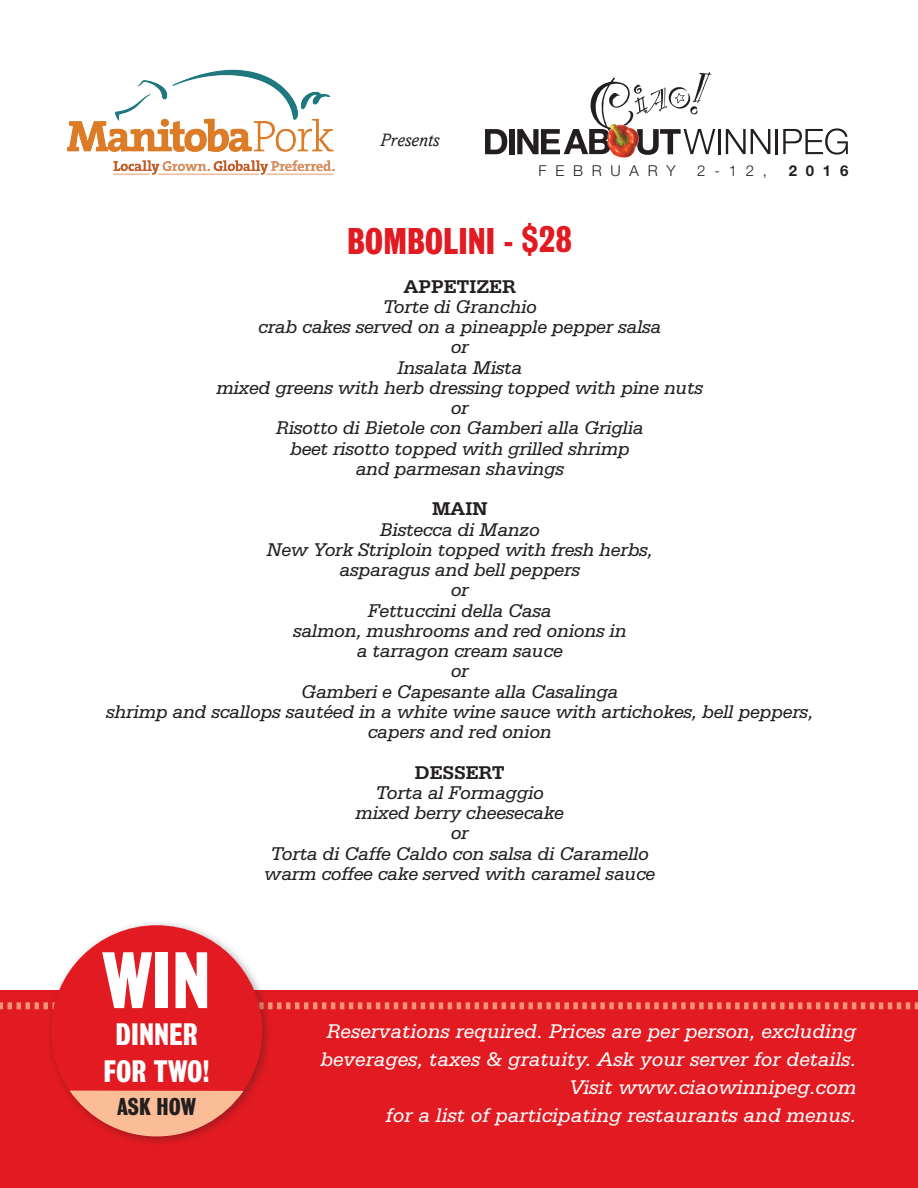
<style>
.page{position:relative;width:918px;height:1188px;background:#fff}
.page>*{position:absolute;margin:0;border:0;box-sizing:border-box;transform-origin:0 0}
.t1{font:83.7px "Grotesque No 9 T";color:#fff}
.appetizer_entree_des{font:39px "Grotesque No 9 T";color:#e21a21}
.t2{font:32.55px/37.2px "Grotesque No 9 T";color:#fff;text-align:center}
.t3{font:25.5px "Grotesque No 9 T";color:#231f20}
.t4{font:italic 20.85px/27.9px "Serifa";color:#fff;text-align:right}
.appetizer_entree_des-2{font:italic 19.5px/20.2px "Serifa";letter-spacing:-.015em;color:#231f20;text-align:center}
.appetizer_entree_des-3{font:700 19.5px "Serifa";letter-spacing:-.015em;color:#231f20}
.t5{font:italic 18.45px "Amasis";color:#231f20}
.t6{font:300 15px "Helvetica Neue";letter-spacing:.585em;color:#231f20}
.t7{font:700 15px "Helvetica Neue";color:#231f20}
</style>
<div class="page">
<div style="left:0;top:991px;width:918px;height:197px;background:#e21a21"></div>
<svg style="left:0;top:1002px;width:918px;height:7px"></svg>
<hr style="left:718px;top:129px;width:3px;height:25px;background:#231f20">
<svg style="left:726px;top:129px;width:44px;height:25px"></svg>
<hr style="left:776px;top:129px;width:2px;height:25px;background:#231f20">
<svg style="left:783px;top:128px;width:65px;height:27px"></svg>
<svg style="left:485px;top:129px;width:22px;height:25px"></svg>
<div style="left:509px;top:129px;width:5px;height:25px;background:#231f20"></div>
<svg style="left:517px;top:72px;width:198px;height:83px"></svg>
<img style="left:607px;top:124px;width:32px;height:34px">
<img style="left:67px;top:69px;width:268px;height:107px">
<div style="left:45px;top:919px;width:227px;height:228px;background:#231f20;opacity:.37"></div>
<div style="left:51px;top:925px;width:211px;height:211px;background:#e21a21;border-radius:50%"></div>
<svg style="left:70px;top:1091px;width:173px;height:45px"></svg>
<p class="t5" style="left:380px;top:130px;width:61px">Presents</p>
<p class="t6" style="left:539px;top:162px;width:138px">FEBRUARY</p>
<p class="t6" style="left:697px;top:162px;width:71px">2-12,</p>
<p class="t7" style="left:789px;top:162px;width:61px">2016</p>
<p class="appetizer_entree_des" style="left:347px;top:219px;width:227px">BOMBOLINI - $28</p>
<p class="appetizer_entree_des-3" style="left:404px;top:275px;width:114px">APPETIZER</p>
<p class="appetizer_entree_des-2" style="left:383px;top:296px;width:156px">Torte di Granchio</p>
<p class="appetizer_entree_des-2" style="left:258px;top:316px;width:405px">crab cakes served on a pineapple pepper salsa</p>
<p class="appetizer_entree_des-2" style="left:451px;top:337px;width:20px">or</p>
<p class="appetizer_entree_des-2" style="left:397px;top:357px;width:127px">Insalata Mista</p>
<p class="appetizer_entree_des-2" style="left:216px;top:377px;width:488px">mixed greens with herb dressing topped with pine nuts</p>
<p class="appetizer_entree_des-2" style="left:451px;top:397px;width:20px">or</p>
<p class="appetizer_entree_des-2" style="left:276px;top:418px;width:369px">Risotto di Bietole con Gamberi alla Griglia</p>
<p class="appetizer_entree_des-2" style="left:290px;top:438px;width:341px">beet risotto topped with grilled shrimp and parmesan shavings</p>
<p class="appetizer_entree_des-3" style="left:432px;top:497px;width:57px">MAIN</p>
<p class="appetizer_entree_des-2" style="left:380px;top:519px;width:162px">Bistecca di Manzo</p>
<p class="appetizer_entree_des-2" style="left:267px;top:539px;width:388px">New York Striploin topped with fresh herbs, asparagus and bell peppers</p>
<p class="appetizer_entree_des-2" style="left:451px;top:580px;width:20px">or</p>
<p class="appetizer_entree_des-2" style="left:368px;top:600px;width:185px">Fettuccini della Casa</p>
<p class="appetizer_entree_des-2" style="left:293px;top:620px;width:335px">salmon, mushrooms and red onions in a tarragon cream sauce</p>
<p class="appetizer_entree_des-2" style="left:451px;top:661px;width:20px">or</p>
<p class="appetizer_entree_des-2" style="left:301px;top:681px;width:319px">Gamberi e Capesante alla Casalinga</p>
<p class="appetizer_entree_des-2" style="left:106px;top:701px;width:709px">shrimp and scallops sautéed in a white wine sauce with artichokes, bell peppers, capers and red onion</p>
<p class="appetizer_entree_des-3" style="left:415px;top:761px;width:92px">DESSERT</p>
<p class="appetizer_entree_des-2" style="left:376px;top:782px;width:170px">Torta al Formaggio</p>
<p class="appetizer_entree_des-2" style="left:356px;top:802px;width:210px">mixed berry cheesecake</p>
<p class="appetizer_entree_des-2" style="left:451px;top:823px;width:20px">or</p>
<p class="appetizer_entree_des-2" style="left:271px;top:843px;width:380px">Torta di Caffe Caldo con salsa di Caramello</p>
<p class="appetizer_entree_des-2" style="left:264px;top:863px;width:393px">warm coffee cake served with caramel sauce</p>
<h1 class="t1" style="left:102px;top:935px;width:110px">WIN</h1>
<h3 class="t2" style="left:104px;top:1016px;width:108px">DINNER<br>FOR TWO!</h3>
<h3 class="t3" style="left:117px;top:1093px;width:80px">ASK HOW</h3>
<p class="t4" style="left:320px;top:1017px;width:537px">Reservations required. Prices are per person, excluding beverages, taxes &amp; gratuity. Ask your server for details.<br>Visit www.ciaowinnipeg.com<br>for a list of participating restaurants and menus.</p>
</div>
